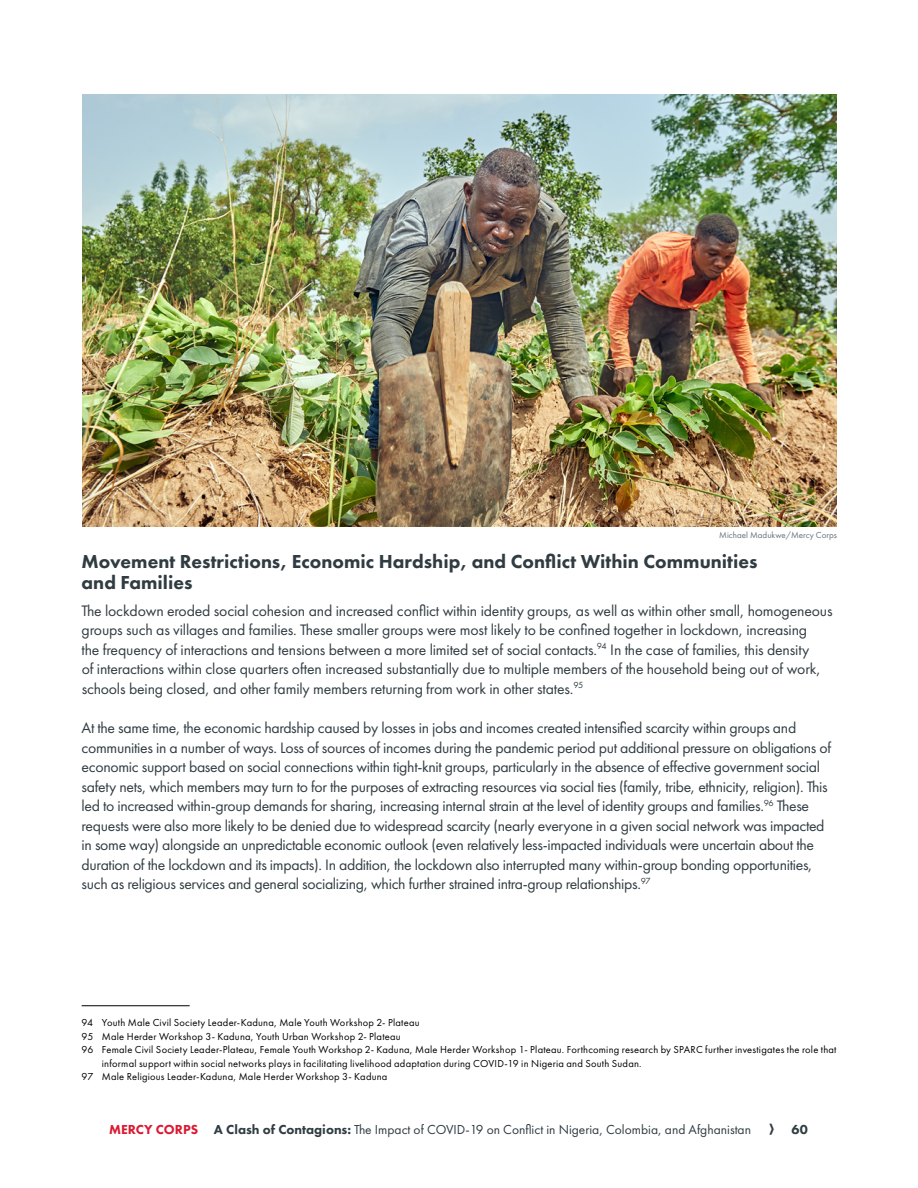
<style>
.page{position:relative;width:918px;height:1188px;background:#fff}
.page>*{position:absolute;margin:0;border:0;box-sizing:border-box;transform-origin:0 0}
.t1{font:800 19.5px/21px "Futura PT";color:#303c42}
.t2{font:15.75px/19.5px "Futura PT";letter-spacing:-.02em;color:#303c42}
.t3{font:13.5px "Futura PT";color:#303c42}
.t4{font:800 13.5px "Futura PT";color:#303c42}
.t5{font:10.5px "Futura PT";letter-spacing:.02em;color:#000}
.t6{font:9px "Futura PT";color:#687177}
.s1{font-weight:800;color:#da1a32}
.s2{font-weight:800}
</style>
<div class="page">
<hr style="left:82px;top:1005px;width:108px;height:1px;background:#000">
<img style="left:82px;top:94px;width:755px;height:432px">
<p class="t6" style="left:719px;top:529px;width:119px">Michael Madukwe/Mercy Corps</p>
<p class="t1" style="left:82px;top:551px;width:677px">Movement Restrictions, Economic Hardship, and Conflict Within Communities and Families</p>
<p class="t2" style="left:82px;top:601px;width:752px">The lockdown eroded social cohesion and increased conflict within identity groups, as well as within other small, homogeneous groups such as villages and families. These smaller groups were most likely to be confined together in lockdown, increasing<br>the frequency of interactions and tensions between a more limited set of social contacts.<sup>94</sup> In the case of families, this density<br>of interactions within close quarters often increased substantially due to multiple members of the household being out of work, schools being closed, and other family members returning from work in other states.<sup>95</sup></p>
<p class="t2" style="left:82px;top:718px;width:751px">At the same time, the economic hardship caused by losses in jobs and incomes created intensified scarcity within groups and communities in a number of ways. Loss of sources of incomes during the pandemic period put additional pressure on obligations of economic support based on social connections within tight-knit groups, particularly in the absence of effective government social safety nets, which members may turn to for the purposes of extracting resources via social ties (family, tribe, ethnicity, religion). This led to increased within-group demands for sharing, increasing internal strain at the level of identity groups and families.<sup>96</sup> These requests were also more likely to be denied due to widespread scarcity (nearly everyone in a given social network was impacted in some way) alongside an unpredictable economic outlook (even relatively less-impacted individuals were uncertain about the duration of the lockdown and its impacts). In addition, the lockdown also interrupted many within-group bonding opportunities, such as religious services and general socializing, which further strained intra-group relationships.<sup>97</sup></p>
<p class="t5" style="left:82px;top:1016px;width:339px">94 Youth Male Civil Society Leader-Kaduna, Male Youth Workshop 2- Plateau</p>
<p class="t5" style="left:82px;top:1030px;width:321px">95 Male Herder Workshop 3- Kaduna, Youth Urban Workshop 2- Plateau</p>
<p class="t5" style="left:82px;top:1043px;width:756px">96 Female Civil Society Leader-Plateau, Female Youth Workshop 2- Kaduna, Male Herder Workshop 1- Plateau. Forthcoming research by SPARC further investigates the role that</p>
<p class="t5" style="left:102px;top:1057px;width:541px">informal support within social networks plays in facilitating livelihood adaptation during COVID-19 in Nigeria and South Sudan.</p>
<p class="t5" style="left:82px;top:1070px;width:307px">97 Male Religious Leader-Kaduna, Male Herder Workshop 3- Kaduna</p>
<p class="t3" style="left:109px;top:1121px;width:644px"><span class="s1">MERCY CORPS</span> <span class="s2">A Clash of Contagions:</span> The Impact of COVID-19 on Conflict in Nigeria, Colombia, and Afghanistan</p>
<p class="t4" style="left:792px;top:1121px;width:18px">60</p>
</div>
